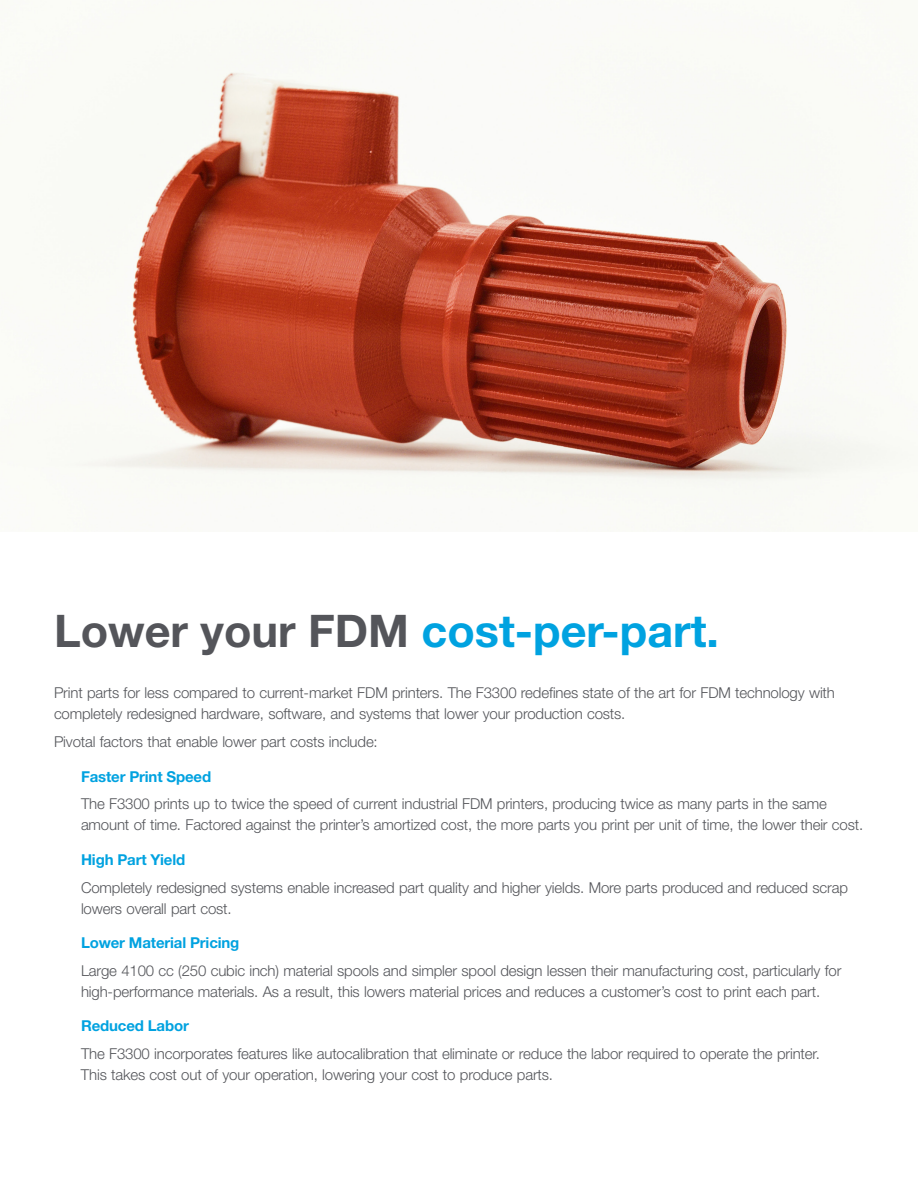
<style>
.page{position:relative;width:918px;height:1188px;background:#fff}
.page>*{position:absolute;margin:0;border:0;box-sizing:border-box;transform-origin:0 0}
.t1{font:700 45px "Helvetica Neue LT Std";color:#00a2e0}
.t2{font:300 15px/21px "Helvetica Neue LT Std";letter-spacing:-.01em;color:#54555a}
.t3{font:700 15px "Helvetica Neue LT Std";letter-spacing:-.01em;color:#00a2e0}
.s1{color:#54555a}
</style>
<div class="page">
<img style="left:1px;top:4px;width:913px;height:527px">
<h1 class="t1" style="left:54px;top:603px;width:667px"><span class="s1">Lower your FDM</span> cost-per-part.</h1>
<p class="t2" style="left:54px;top:682px;width:783px">Print parts for less compared to current-market FDM printers. The F3300 redefines state of the art for FDM technology with completely redesigned hardware, software, and systems that lower your production costs.</p>
<p class="t2" style="left:54px;top:731px;width:325px">Pivotal factors that enable lower part costs include:</p>
<p class="t3" style="left:81px;top:767px;width:132px">Faster Print Speed</p>
<p class="t2" style="left:81px;top:793px;width:784px">The F3300 prints up to twice the speed of current industrial FDM printers, producing twice as many parts in the same amount of time. Factored against the printer’s amortized cost, the more parts you print per unit of time, the lower their cost.</p>
<p class="t3" style="left:81px;top:850px;width:106px">High Part Yield</p>
<p class="t2" style="left:81px;top:876px;width:769px">Completely redesigned systems enable increased part quality and higher yields. More parts produced and reduced scrap lowers overall part cost.</p>
<p class="t3" style="left:81px;top:933px;width:160px">Lower Material Pricing</p>
<p class="t2" style="left:81px;top:960px;width:762px">Large 4100 cc (250 cubic inch) material spools and simpler spool design lessen their manufacturing cost, particularly for high-performance materials. As a result, this lowers material prices and reduces a customer’s cost to print each part.</p>
<p class="t3" style="left:81px;top:1017px;width:109px">Reduced Labor</p>
<p class="t2" style="left:81px;top:1043px;width:740px">The F3300 incorporates features like autocalibration that eliminate or reduce the labor required to operate the printer.<br>This takes cost out of your operation, lowering your cost to produce parts.</p>
</div>
